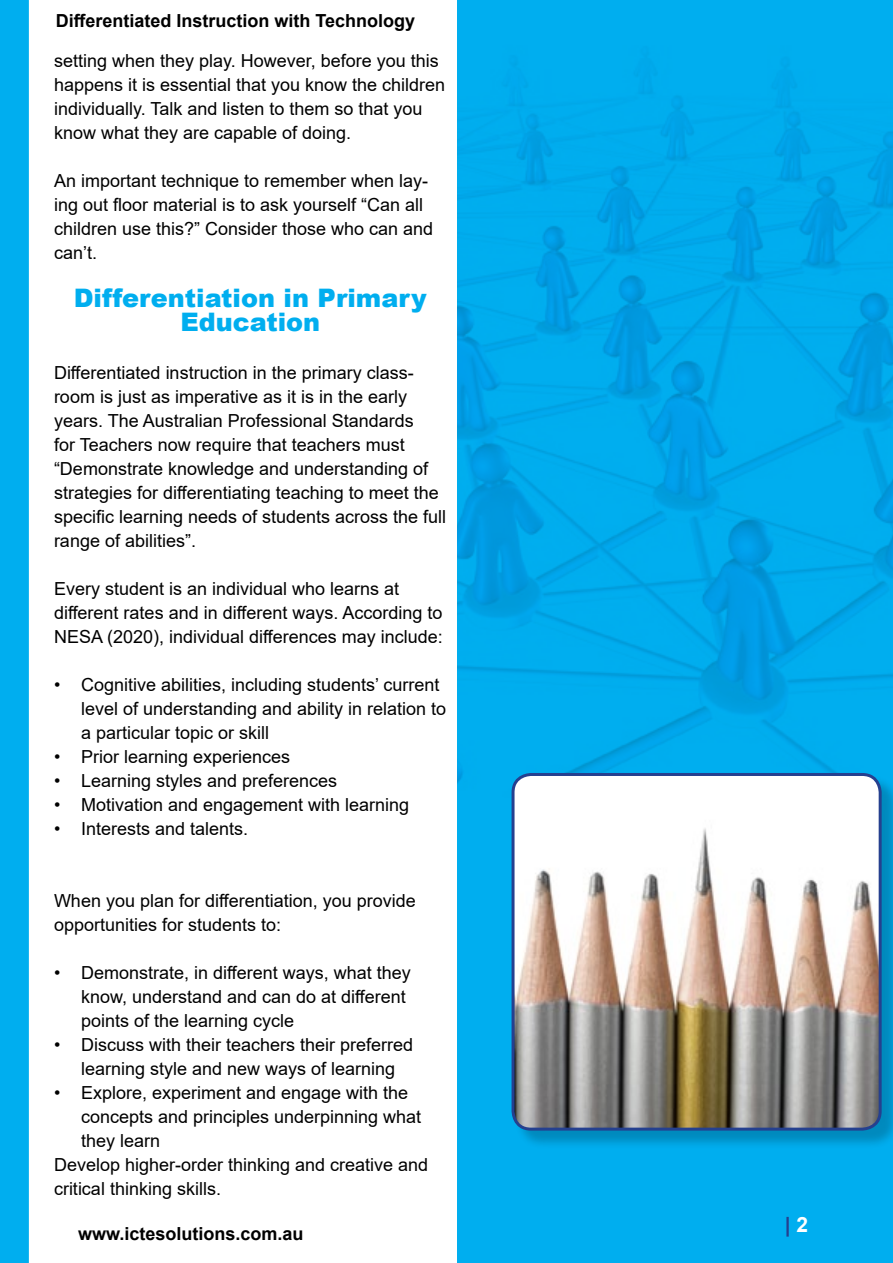
<style>
.page{position:relative;width:893px;height:1263px;background:#fff}
.page>*{position:absolute;margin:0;border:0;box-sizing:border-box;transform-origin:0 0}
.t1{font:900 25.5px/24px "Arial";color:#00aeef;text-align:center}
.t2{font:700 21px "Arial";color:#25408f}
.t3{font:18px/24px "Arial";color:#000}
.t4{font:700 18px "Arial";color:#000}
.s1{color:#fff}
</style>
<div class="page">
<div style="left:457px;top:0;width:436px;height:1263px;background:#00aeef"></div>
<img style="left:457px;top:74px;width:436px;height:723px">
<div style="left:0;top:0;width:29px;height:1263px;background:#00aeef;border:2px solid #00aeef"></div>
<div style="left:514px;top:775px;width:379px;height:374px;background:#000;opacity:.21"></div>
<img style="left:513px;top:774px;width:367px;height:355px">
<div style="left:512px;top:773px;width:370px;height:357px;border:3px solid #25408f;border-radius:18px"></div>
<p class="t4" style="left:56px;top:8px;width:361px">Differentiated Instruction with Technology</p>
<p class="t3" style="left:54px;top:49px;width:393px">setting when they play. However, before you this happens it is essential that you know the children individually. Talk and listen to them so that you know what they are capable of doing.</p>
<p class="t3" style="left:54px;top:169px;width:381px">An important technique to remember when lay&shy;ing out floor material is to ask yourself “Can all children use this?” Consider those who can and can’t.</p>
<h1 class="t1" style="left:74px;top:285px;width:354px">Differentiation in Primary<br>Education</h1>
<p class="t3" style="left:54px;top:361px;width:394px">Differentiated instruction in the primary class&shy;room is just as imperative as it is in the early years. The Australian Professional Standards<br>for Teachers now require that teachers must “Demonstrate knowledge and understanding of strategies for differentiating teaching to meet the specific learning needs of students across the full range of abilities”.</p>
<p class="t3" style="left:54px;top:577px;width:390px">Every student is an individual who learns at different rates and in different ways. According to<br>NESA (2020), individual differences may include:</p>
<p class="t3" style="left:81px;top:673px;width:367px;text-indent:-27px">• Cognitive abilities, including students’ current level of understanding and ability in relation to a particular topic or skill</p>
<p class="t3" style="left:54px;top:745px;width:238px">• Prior learning experiences</p>
<p class="t3" style="left:54px;top:769px;width:285px">• Learning styles and preferences</p>
<p class="t3" style="left:54px;top:793px;width:357px">• Motivation and engagement with learning</p>
<p class="t3" style="left:54px;top:817px;width:196px">• Interests and talents.</p>
<p class="t3" style="left:54px;top:889px;width:363px">When you plan for differentiation, you provide opportunities for students to:</p>
<p class="t3" style="left:81px;top:961px;width:331px;text-indent:-27px">• Demonstrate, in different ways, what they know, understand and can do at different points of the learning cycle</p>
<p class="t3" style="left:54px;top:1033px;width:361px;text-align:center">• Discuss with their teachers their preferred learning style and new ways of learning</p>
<p class="t3" style="left:54px;top:1081px;width:356px">• Explore, experiment and engage with the</p>
<p class="t3" style="left:81px;top:1105px;width:342px">concepts and principles underpinning what</p>
<p class="t3" style="left:81px;top:1129px;width:81px">they learn</p>
<p class="t3" style="left:54px;top:1153px;width:376px">Develop higher-order thinking and creative and</p>
<p class="t3" style="left:54px;top:1177px;width:169px">critical thinking skills.</p>
<p class="t4" style="left:78px;top:1221px;width:227px">www.ictesolutions.com.au</p>
<p class="t2" style="left:785px;top:1210px;width:25px">| <span class="s1">2</span></p>
</div>
